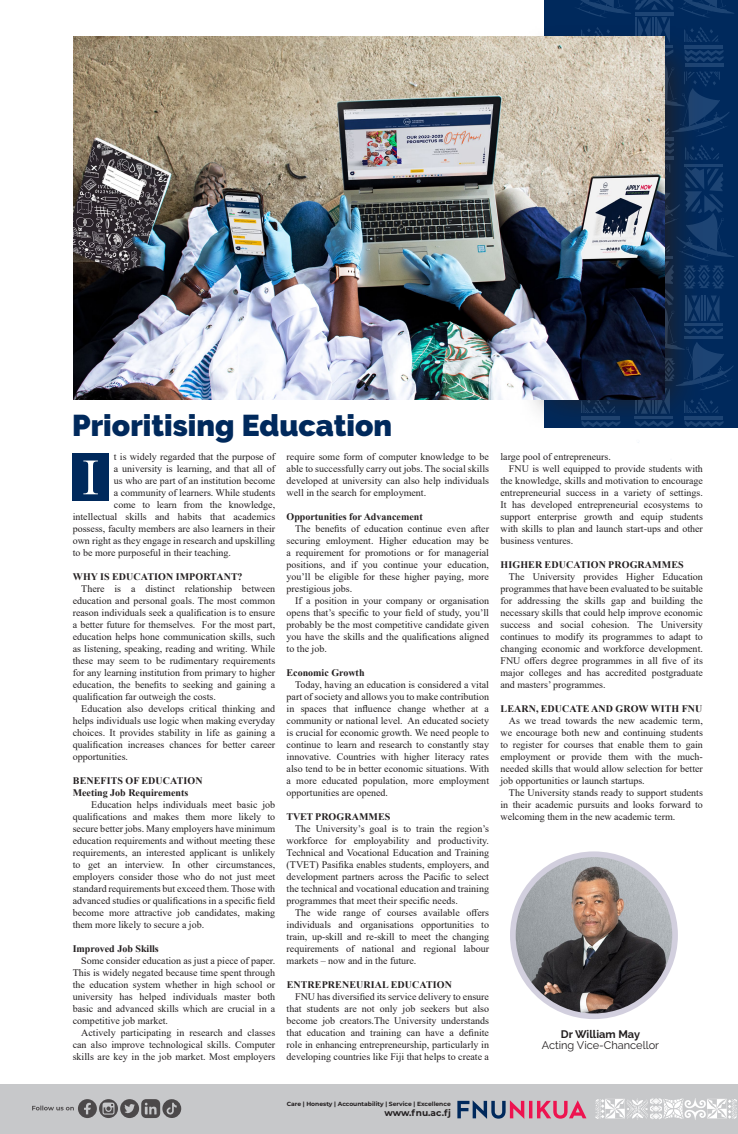
<style>
.page{position:relative;width:738px;height:1134px;background:#fff}
.page>*{position:absolute;margin:0;border:0;box-sizing:border-box;transform-origin:0 0}
.t1{font:51px "Times New Roman";color:#fff}
.t2{font:900 30px "Raleway";color:#00295c}
.Body_Text_indent{font:11px "Raleway";color:#231f20}
.Body_Text_indent-2{font:700 11px "Raleway";color:#231f20}
.Body_Text_indent-3{font:10px/12px "Times New Roman";color:#231f20;text-align:justify}
.Body_Text_indent-4{font:700 10px "Times New Roman";letter-spacing:.01em;color:#231f20}
.t3{font:700 9px "Montserrat";letter-spacing:.005em;color:#231f20}
.t4{font:700 6px "Montserrat";color:#231f20}
</style>
<div class="page">
<div style="left:0;top:1084px;width:737px;height:50px;background:#c7c8ca"></div>
<svg style="left:457px;top:1100px;width:129px;height:19px"></svg>
<svg style="left:595px;top:1098px;width:142px;height:22px"></svg>
<img style="left:512px;top:854px;width:162px;height:162px;border-radius:81px">
<div style="left:509px;top:851px;width:168px;height:168px;border:6px solid #d2cfde;border-radius:50%"></div>
<svg style="left:544px;top:0;width:193px;height:427px;background:#0b2f5c"></svg>
<img style="left:73px;top:36px;width:591px;height:364px">
<svg style="left:32px;top:1099px;width:149px;height:19px"></svg>
<div style="left:72px;top:453px;width:36px;height:47px;background:#00295c"></div>
<p class="t2" style="left:72px;top:407px;width:321px">Prioritising Education</p>
<p class="t1" style="left:82px;top:441px;width:18px">I</p>
<p class="Body_Text_indent-3" style="left:114px;top:450px;width:163px">t is widely regarded that the purpose of</p>
<p class="Body_Text_indent-3" style="left:114px;top:462px;width:163px">a university is learning, and that all of</p>
<p class="Body_Text_indent-3" style="left:114px;top:474px;width:163px">us who are part of an institution become</p>
<p class="Body_Text_indent-3" style="left:114px;top:486px;width:163px">a community of learners. While students</p>
<p class="Body_Text_indent-3" style="left:114px;top:498px;width:163px">come to learn from the knowledge,</p>
<p class="Body_Text_indent-3" style="left:73px;top:510px;width:204px">intellectual skills and habits that academics</p>
<p class="Body_Text_indent-3" style="left:73px;top:522px;width:204px">possess, faculty members are also learners in their</p>
<p class="Body_Text_indent-3" style="left:73px;top:534px;width:204px">own right as they engage in research and upskilling</p>
<p class="Body_Text_indent-3" style="left:73px;top:546px;width:160px">to be more purposeful in their teaching.</p>
<p class="Body_Text_indent-4" style="left:73px;top:569px;width:171px">WHY IS EDUCATION IMPORTANT?</p>
<p class="Body_Text_indent-3" style="left:73px;top:582px;width:204px;text-indent:9px">There is a distinct relationship between education and personal goals. The most common reason individuals seek a qualification is to ensure a better future for themselves. For the most part, education helps hone communication skills, such as listening, speaking, reading and writing. While these may seem to be rudimentary requirements for any learning institution from primary to higher education, the benefits to seeking and gaining a qualification far outweigh the costs.</p>
<p class="Body_Text_indent-3" style="left:73px;top:702px;width:204px;text-indent:9px">Education also develops critical thinking and helps individuals use logic when making everyday choices. It provides stability in life as gaining a qualification increases chances for better career opportunities.</p>
<p class="Body_Text_indent-4" style="left:73px;top:773px;width:131px">BENEFITS OF EDUCATION</p>
<p class="Body_Text_indent-4" style="left:73px;top:785px;width:117px">Meeting Job Requirements</p>
<p class="Body_Text_indent-3" style="left:73px;top:798px;width:204px;text-indent:18px">Education helps individuals meet basic job qualifications and makes them more likely to secure better jobs. Many employers have minimum education requirements and without meeting these requirements, an interested applicant is unlikely to get an interview. In other circumstances, employers consider those who do not just meet standard requirements but exceed them. Those with advanced studies or qualifications in a specific field become more attractive job candidates, making them more likely to secure a job.</p>
<p class="Body_Text_indent-4" style="left:73px;top:941px;width:87px">Improved Job Skills</p>
<p class="Body_Text_indent-3" style="left:73px;top:954px;width:204px;text-indent:9px">Some consider education as just a piece of paper.<br>This is widely negated because time spent through the education system whether in high school or university has helped individuals master both basic and advanced skills which are crucial in a competitive job market.</p>
<p class="Body_Text_indent-3" style="left:73px;top:1026px;width:204px;text-indent:9px">Actively participating in research and classes can also improve technological skills. Computer skills are key in the job market. Most employers</p>
<p class="Body_Text_indent-3" style="left:286px;top:450px;width:204px">require some form of computer knowledge to be able to successfully carry out jobs. The social skills developed at university can also help individuals well in the search for employment.</p>
<p class="Body_Text_indent-4" style="left:286px;top:509px;width:137px">Opportunities for Advancement</p>
<p class="Body_Text_indent-3" style="left:286px;top:522px;width:204px;text-indent:9px">The benefits of education continue even after securing emloyment. Higher education may be a requirement for promotions or for managerial positions, and if you continue your education, you’ll be eligible for these higher paying, more prestigious jobs.</p>
<p class="Body_Text_indent-3" style="left:286px;top:594px;width:204px;text-indent:9px">If a position in your company or organisation opens that’s specific to your field of study, you’ll probably be the most competitive candidate given you have the skills and the qualifications aligned to the job.</p>
<p class="Body_Text_indent-4" style="left:286px;top:665px;width:79px">Economic Growth</p>
<p class="Body_Text_indent-3" style="left:286px;top:678px;width:204px;text-indent:9px">Today, having an education is considered a vital part of society and allows you to make contribution in spaces that influence change whether at a community or national level. An educated society is crucial for economic growth. We need people to continue to learn and research to constantly stay innovative. Countries with higher literacy rates also tend to be in better economic situations. With a more educated population, more employment opportunities are opened.</p>
<p class="Body_Text_indent-4" style="left:286px;top:809px;width:105px">TVET PROGRAMMES</p>
<p class="Body_Text_indent-3" style="left:286px;top:822px;width:204px;text-indent:9px">The University’s goal is to train the region’s workforce for employability and productivity.<br>Technical and Vocational Education and Training (TVET) Pasifika enables students, employers, and development partners across the Pacific to select the technical and vocational education and training programmes that meet their specific needs.</p>
<p class="Body_Text_indent-3" style="left:286px;top:906px;width:204px;text-indent:9px">The wide range of courses available offers individuals and organisations opportunities to train, up-skill and re-skill to meet the changing requirements of national and regional labour markets – now and in the future.</p>
<p class="Body_Text_indent-4" style="left:286px;top:977px;width:166px">ENTREPRENEURIAL EDUCATION</p>
<p class="Body_Text_indent-3" style="left:286px;top:990px;width:204px;text-indent:9px">FNU has diversified its service delivery to ensure that students are not only job seekers but also become job creators.The University understands that education and training can have a definite role in enhancing entrepreneurship, particularly in developing countries like Fiji that helps to create a</p>
<p class="Body_Text_indent-3" style="left:500px;top:450px;width:112px">large pool of entrepreneurs.</p>
<p class="Body_Text_indent-3" style="left:500px;top:462px;width:204px;text-indent:9px">FNU is well equipped to provide students with the knowledge, skills and motivation to encourage entrepreneurial success in a variety of settings.<br>It has developed entrepreneurial ecosystems to support enterprise growth and equip students with skills to plan and launch start-ups and other business ventures.</p>
<p class="Body_Text_indent-4" style="left:500px;top:557px;width:184px">HIGHER EDUCATION PROGRAMMES</p>
<p class="Body_Text_indent-3" style="left:500px;top:570px;width:204px;text-indent:9px">The University provides Higher Education programmes that have been evaluated to be suitable for addressing the skills gap and building the necessary skills that could help improve economic success and social cohesion. The University continues to modify its programmes to adapt to changing economic and workforce development.<br>FNU offers degree programmes in all five of its major colleges and has accredited postgraduate and masters’ programmes.</p>
<p class="Body_Text_indent-4" style="left:500px;top:701px;width:203px">LEARN, EDUCATE AND GROW WITH FNU</p>
<p class="Body_Text_indent-3" style="left:500px;top:714px;width:204px;text-indent:9px">As we tread towards the new academic term, we encourage both new and continuing students to register for courses that enable them to gain employment or provide them with the much&shy;needed skills that would allow selection for better job opportunities or launch startups.</p>
<p class="Body_Text_indent-3" style="left:500px;top:786px;width:204px;text-indent:9px">The University stands ready to support students in their academic pursuits and looks forward to welcoming them in the new academic term.</p>
<p class="Body_Text_indent-2" style="left:560px;top:1028px;width:81px">Dr William May</p>
<p class="Body_Text_indent" style="left:541px;top:1039px;width:119px">Acting Vice-Chancellor</p>
<p class="t4" style="left:286px;top:1100px;width:165px">Care | Honesty | Accountability | Service | Excellence</p>
<p class="t3" style="left:384px;top:1107px;width:68px">www.fnu.ac.fj</p>
</div>
